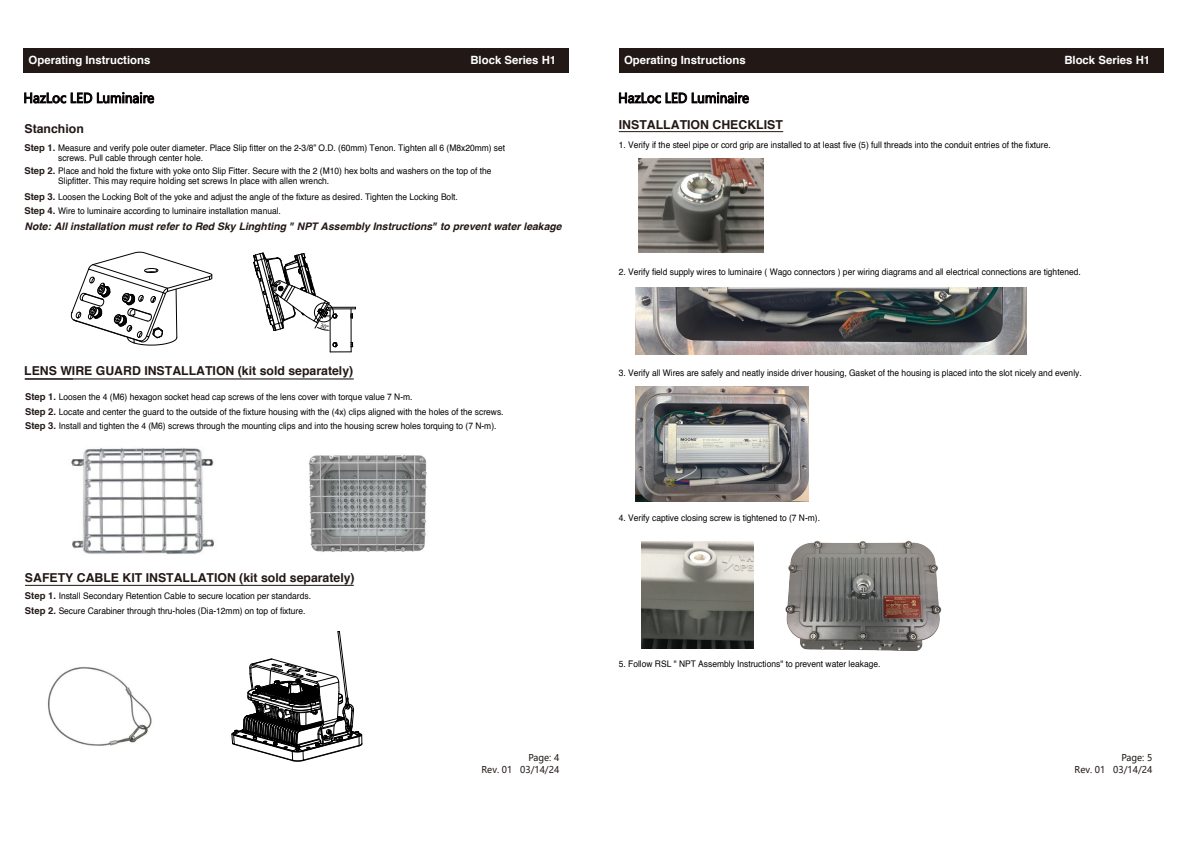
<style>
.page{position:relative;width:1191px;height:842px;background:#fff}
.page>*{position:absolute;margin:0;border:0;box-sizing:border-box;transform-origin:0 0}
.t1{font:13.2px "Microsoft Ya Hei";color:#040000;scale:.93 1}
.t2{font:700 12.3px "Helvetica";color:#221815}
.t3{font:700 11.4px "Helvetica";color:#fff}
.t4{font:700 11.3px "Helvetica";color:#fff}
.t5{font:italic 700 10.4px "Helvetica";color:#221815}
.t6{font:9.3px "Microsoft Ya Hei";color:#221815;scale:.96 1}
.t7{font:9.1px/14.5px "Helvetica";color:#040000;scale:.93 1}
.s1{font-weight:700;font-size:9.5px;color:#221815}
</style>
<div class="page">
<hr style="left:619px;top:131px;width:164px;height:1px;background:#221815">
<svg style="left:24px;top:92px;width:130px;height:12px"></svg>
<svg style="left:619px;top:92px;width:130px;height:12px"></svg>
<div style="left:23px;top:48px;width:546px;height:24px;background:#221815"></div>
<div style="left:619px;top:48px;width:544px;height:25px;background:#221815"></div>
<hr style="left:25px;top:585px;width:329px;height:1px;background:#221815">
<hr style="left:25px;top:378px;width:329px;height:1px;background:#040000">
<img style="left:71px;top:448px;width:143px;height:106px">
<img style="left:308px;top:455px;width:119px;height:97px">
<img style="left:47px;top:667px;width:105px;height:79px">
<img style="left:638px;top:159px;width:125px;height:93px">
<img style="left:641px;top:542px;width:112px;height:106px">
<img style="left:785px;top:540px;width:157px;height:111px">
<svg style="left:231px;top:631px;width:131px;height:130px"></svg>
<img style="left:635px;top:386px;width:174px;height:116px">
<img style="left:636px;top:288px;width:391px;height:66px">
<svg style="left:71px;top:252px;width:141px;height:93px"></svg>
<svg style="left:253px;top:253px;width:103px;height:100px"></svg>
<p class="t3" style="left:29px;top:50px;width:123px">Operating Instructions</p>
<p class="t3" style="left:470px;top:50px;width:87px">Block Series H1</p>
<p class="t4" style="left:624px;top:51px;width:123px">Operating Instructions</p>
<p class="t3" style="left:1064px;top:50px;width:87px">Block Series H1</p>
<h1 class="t1" style="left:23px;top:89px;width:142px">HazLoc LED Luminaire</h1>
<h1 class="t1" style="left:618px;top:89px;width:142px">HazLoc LED Luminaire</h1>
<h2 class="t2" style="left:24px;top:119px;width:61px">Stanchion</h2>
<p class="t7" style="left:58px;top:143px;width:482px;line-height:10.1px;text-indent:-34px"><span class="s1">Step 1.</span> Measure and verify pole outer diameter. Place Slip fitter on the 2-3/8” O.D. (60mm) Tenon. Tighten all 6 (M8x20mm) set screws. Pull cable through center hole.</p>
<p class="t7" style="left:58px;top:166px;width:467px;line-height:10.1px;text-indent:-34px"><span class="s1">Step 2.</span> Place and hold the fixture with yoke onto Slip Fitter. Secure with the 2 (M10) hex bolts and washers on the top of the<br>Slipfitter. This may require holding set screws In place with allen wrench.</p>
<p class="t7" style="left:24px;top:190px;width:467px;line-height:14.2px"><span class="s1">Step 3.</span> Loosen the Locking Bolt of the yoke and adjust the angle of the fixture as desired. Tighten the Locking Bolt.<br><span class="s1">Step 4.</span> Wire to luminaire according to luminaire installation manual.</p>
<p class="t5" style="left:24px;top:218px;width:539px">Note: All installation must refer to Red Sky Linghting " NPT Assembly Instructions" to prevent water leakage</p>
<h2 class="t2" style="left:24px;top:361px;width:330px">LENS WIRE GUARD INSTALLATION (kit sold separately)</h2>
<p class="t7" style="left:25px;top:390px;width:516px"><span class="s1">Step 1.</span> Loosen the 4 (M6) hexagon socket head cap screws of the lens cover with torque value 7 N-m.<br><span class="s1">Step 2.</span> Locate and center the guard to the outside of the fixture housing with the (4x) clips aligned with the holes of the screws.<br><span class="s1">Step 3.</span> Install and tighten the 4 (M6) screws through the mounting clips and into the housing screw holes torquing to (7 N-m).</p>
<h2 class="t2" style="left:25px;top:567px;width:331px">SAFETY CABLE KIT INSTALLATION (kit sold separately)</h2>
<p class="t7" style="left:25px;top:589px;width:309px"><span class="s1">Step 1.</span> Install Secondary Retention Cable to secure location per standards.<br><span class="s1">Step 2.</span> Secure Carabiner through thru-holes (Dia-12mm) on top of fixture.</p>
<p class="t6" style="left:528px;top:751px;width:34px">Page: 4</p>
<p class="t6" style="left:481px;top:764px;width:82px">Rev. 01 03/14/24</p>
<h2 class="t2" style="left:619px;top:115px;width:166px">INSTALLATION CHECKLIST</h2>
<p class="t7" style="left:619px;top:138px;width:466px">1. Verify if the steel pipe or cord grip are installed to at least five (5) full threads into the conduit entries of the fixture.</p>
<p class="t7" style="left:619px;top:265px;width:498px">2. Verify field supply wires to luminaire ( Wago connectors ) per wiring diagrams and all electrical connections are tightened.</p>
<p class="t7" style="left:619px;top:366px;width:499px">3. Verify all Wires are safely and neatly inside driver housing, Gasket of the housing is placed into the slot nicely and evenly.</p>
<p class="t7" style="left:619px;top:511px;width:218px">4. Verify captive closing screw is tightened to (7 N-m).</p>
<p class="t7" style="left:619px;top:657px;width:283px">5. Follow RSL " NPT Assembly Instructions" to prevent water leakage.</p>
<p class="t6" style="left:1121px;top:751px;width:34px">Page: 5</p>
<p class="t6" style="left:1074px;top:764px;width:82px">Rev. 01 03/14/24</p>
</div>
